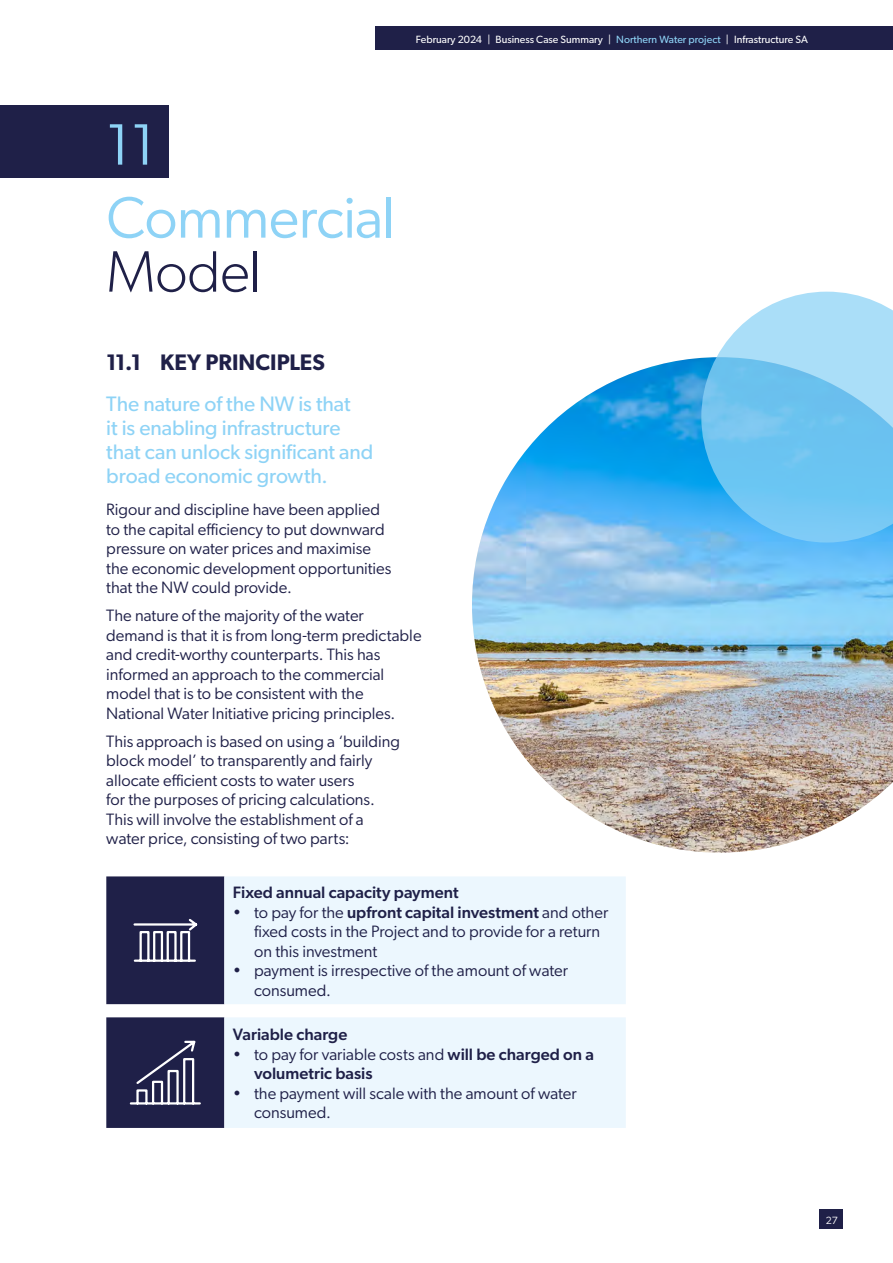
<style>
.page{position:relative;width:893px;height:1263px;background:#fff}
.page>*{position:absolute;margin:0;border:0;box-sizing:border-box;transform-origin:0 0}
.t1{font:58.5px "Gibson";letter-spacing:-.01em;color:#8ed3f6}
.t2{font:300 58.5px "Gibson";letter-spacing:-.01em;color:#1f2048}
.t3{font:600 22.5px "Gibson";color:#1f2048}
.t4{font:21px/24px "Gibson";letter-spacing:-.005em;color:#8ed3f6}
.t5{font:16.5px/19.5px "Gibson";color:#1f2048}
.t6{font:500 16.5px/19.5px "Gibson";color:#1f2048}
.t7{font:10.5px "Gibson";color:#fff}
.t8{font:10.5px "Gibson";color:#fff}
.s1{color:#8ed3f6}
.s2{font-weight:500}
.s3{font-weight:400}
</style>
<div class="page">
<div style="left:375px;top:27px;width:518px;height:23px;background:#1f2048"></div>
<div style="left:820px;top:1210px;width:23px;height:19px;background:#1f2048"></div>
<div style="left:0;top:105px;width:169px;height:72px;background:#1f2048"></div>
<div style="left:224px;top:876px;width:402px;height:252px;background:#ecf7fe"></div>
<svg style="left:106px;top:876px;width:118px;height:252px;background:#393a5d"></svg>
<img style="left:472px;top:357px;width:421px;height:496px">
<svg style="left:701px;top:292px;width:192px;height:250px;background:#82ccf3"></svg>
<p class="t7" style="left:416px;top:33px;width:393px">February 2024 | Business Case Summary | <span class="s1">Northern Water project</span> | Infrastructure SA</p>
<h1 class="t1" style="left:106px;top:109px;width:51px">11</h1>
<h1 class="t1" style="left:106px;top:182px;width:291px">Commercial</h1>
<h1 class="t2" style="left:106px;top:236px;width:157px">Model</h1>
<h2 class="t3" style="left:106px;top:349px;width:220px">11.1 KEY PRINCIPLES</h2>
<p class="t4" style="left:106px;top:391px;width:269px">The nature of the NW is that<br>it is enabling infrastructure that can unlock significant and broad economic growth.</p>
<p class="t5" style="left:106px;top:499px;width:287px">Rigour and discipline have been applied to the capital efficiency to put downward pressure on water prices and maximise the economic development opportunities that the NW could provide.</p>
<p class="t5" style="left:106px;top:605px;width:317px">The nature of the majority of the water demand is that it is from long-term predictable and credit-worthy counterparts. This has informed an approach to the commercial model that is to be consistent with the National Water Initiative pricing principles.</p>
<p class="t5" style="left:106px;top:731px;width:295px">This approach is based on using a ‘building block model’ to transparently and fairly allocate efficient costs to water users<br>for the purposes of pricing calculations.<br>This will involve the establishment of a water price, consisting of two parts:</p>
<p class="t6" style="left:233px;top:882px;width:227px">Fixed annual capacity payment</p>
<p class="t5" style="left:254px;top:902px;width:356px;text-indent:-21px">• to pay for the <span class="s2">upfront capital investment</span> and other fixed costs in the Project and to provide for a return on this investment</p>
<p class="t5" style="left:254px;top:960px;width:315px;text-indent:-21px">• payment is irrespective of the amount of water consumed.</p>
<p class="t6" style="left:233px;top:1024px;width:116px">Variable charge</p>
<p class="t6" style="left:254px;top:1044px;width:341px;text-indent:-21px"><span class="s3">• to pay for variable costs and</span> will be charged on a volumetric basis</p>
<p class="t5" style="left:254px;top:1083px;width:324px;text-indent:-21px">• the payment will scale with the amount of water consumed.</p>
<p class="t8" style="left:826px;top:1213px;width:13px">27</p>
</div>
